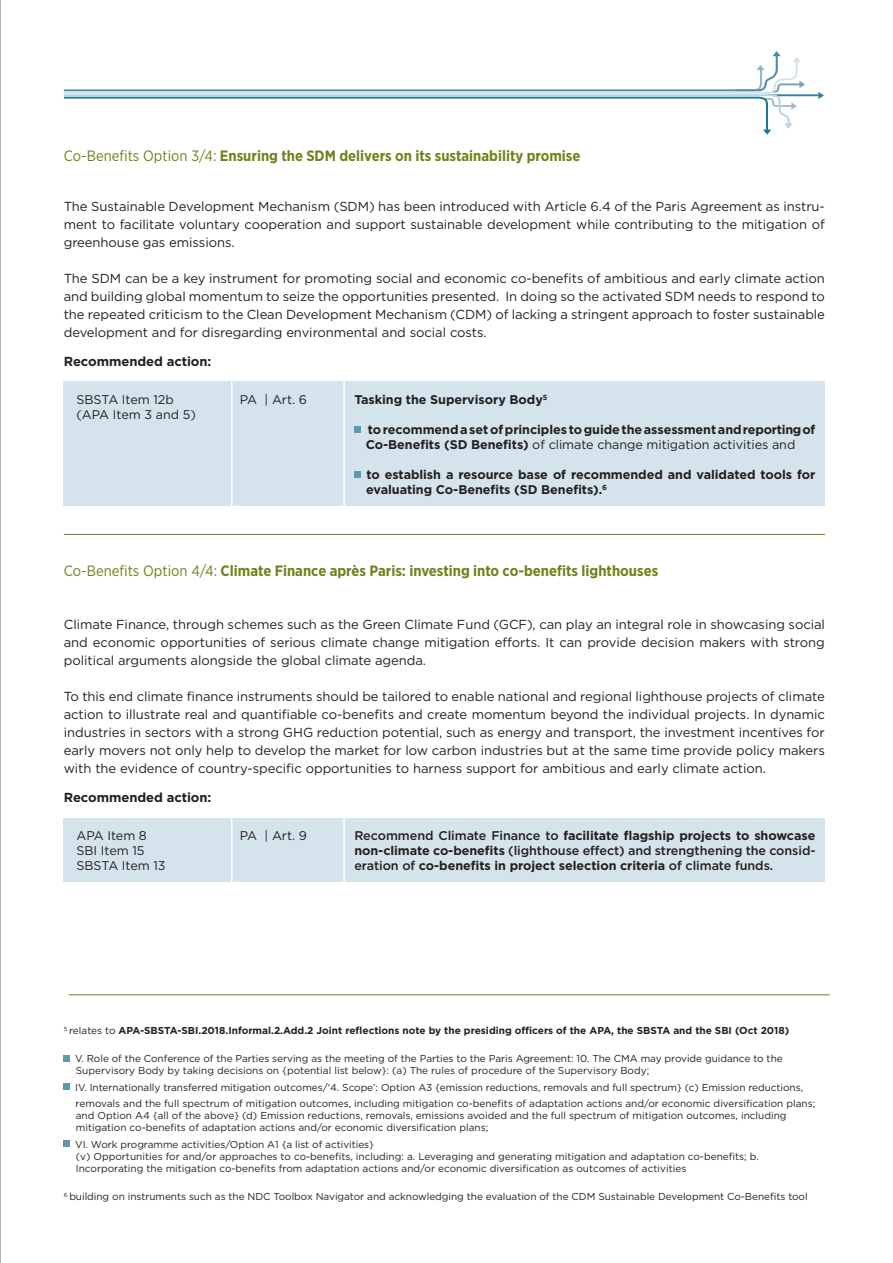
<style>
.page{position:relative;width:893px;height:1263px;background:#fff}
.page>*{position:absolute;margin:0;border:0;box-sizing:border-box;transform-origin:0 0}
.t1{font:700 15px "Gotham Narrow";color:#6c841a}
.t2{font:13.05px/18px "Gotham";letter-spacing:-.005em;color:#231f20;text-align:justify}
.t3{font:700 13.05px "Gotham";letter-spacing:-.005em;color:#231f20}
.t4{font:700 12.6px/15px "Gotham";letter-spacing:-.005em;color:#231f20}
.t5{font:12.6px/15px "Gotham";letter-spacing:-.005em;color:#231f20}
.t6{font:10.05px/12px "Gotham";color:#231f20}
.t7{font:700 10.05px "Gotham";color:#231f20}
.s1{font-weight:400}
.s2{font-weight:500}
</style>
<div class="page">
<svg style="left:64px;top:1055px;width:6px;height:6px"></svg>
<svg style="left:64px;top:1084px;width:6px;height:6px"></svg>
<svg style="left:64px;top:1141px;width:6px;height:6px"></svg>
<hr style="left:69px;top:994px;width:761px;height:1px;background:#6c841a">
<div style="left:64px;top:381px;width:761px;height:125px;background:#d5e4ec"></div>
<svg style="left:354px;top:427px;width:6px;height:6px"></svg>
<svg style="left:354px;top:472px;width:6px;height:6px"></svg>
<hr style="left:343px;top:381px;width:2px;height:125px;background:#fff">
<hr style="left:231px;top:382px;width:1px;height:124px;background:#fff">
<div style="left:64px;top:818px;width:761px;height:64px;background:#d5e4ec"></div>
<hr style="left:343px;top:812px;width:2px;height:74px;background:#fff">
<hr style="left:231px;top:812px;width:1px;height:74px;background:#fff">
<hr style="left:64px;top:534px;width:761px;height:1px;background:#6c841a">
<hr style="left:0;top:0;width:1px;height:1263px;background:#a8a9ad">
<svg style="left:64px;top:51px;width:760px;height:84px"></svg>
<p class="t1" style="left:64px;top:146px;width:518px"><span class="s1">Co-Benefits Option 3/4:</span> Ensuring the SDM delivers on its sustainability promise</p>
<p class="t2" style="left:64px;top:197px;width:763px">The Sustainable Development Mechanism (SDM) has been introduced with Article 6.4 of the Paris Agreement as instru&shy;ment to facilitate voluntary cooperation and support sustainable development while contributing to the mitigation of greenhouse gas emissions.</p>
<p class="t2" style="left:64px;top:269px;width:763px">The SDM can be a key instrument for promoting social and economic co-benefits of ambitious and early climate action and building global momentum to seize the opportunities presented. In doing so the activated SDM needs to respond to the repeated criticism to the Clean Development Mechanism (CDM) of lacking a stringent approach to foster sustainable development and for disregarding environmental and social costs.</p>
<p class="t3" style="left:64px;top:352px;width:149px">Recommended action:</p>
<p class="t5" style="left:77px;top:392px;width:121px">SBSTA Item 12b (APA Item 3 and 5)</p>
<p class="t5" style="left:240px;top:392px;width:69px">PA | Art. 6</p>
<p class="t4" style="left:354px;top:392px;width:195px">Tasking the Supervisory Body<sup>5</sup></p>
<p class="t4" style="left:366px;top:422px;width:451px">to recommend a set of principles to guide the assessment and reporting of<br>Co-Benefits (SD Benefits) <span class="s1">of climate change mitigation activities and</span></p>
<p class="t4" style="left:366px;top:467px;width:451px">to establish a resource base of recommended and validated tools for evaluating Co-Benefits (SD Benefits).<sup>6</sup></p>
<p class="t1" style="left:64px;top:561px;width:596px"><span class="s1">Co-Benefits Option 4/4:</span> Climate Finance après Paris: investing into co-benefits lighthouses</p>
<p class="t2" style="left:64px;top:615px;width:763px">Climate Finance, through schemes such as the Green Climate Fund (GCF), can play an integral role in showcasing social and economic opportunities of serious climate change mitigation efforts. It can provide decision makers with strong political arguments alongside the global climate agenda.</p>
<p class="t2" style="left:64px;top:687px;width:763px">To this end climate finance instruments should be tailored to enable national and regional lighthouse projects of climate action to illustrate real and quantifiable co-benefits and create momentum beyond the individual projects. In dynamic industries in sectors with a strong GHG reduction potential, such as energy and transport, the investment incentives for early movers not only help to develop the market for low carbon industries but at the same time provide policy makers with the evidence of country-specific opportunities to harness support for ambitious and early climate action.</p>
<p class="t3" style="left:64px;top:789px;width:149px">Recommended action:</p>
<p class="t5" style="left:77px;top:828px;width:91px">APA Item 8<br>SBI Item 15<br>SBSTA Item 13</p>
<p class="t5" style="left:240px;top:828px;width:69px">PA | Art. 9</p>
<p class="t4" style="left:354px;top:828px;width:463px;text-align:justify"><span class="s2">Recommend Climate Finance to</span> facilitate flagship projects to showcase non-climate co-benefits <span class="s2">(lighthouse effect) and strengthening the consid&shy;eration of</span> co-benefits in project selection criteria <span class="s2">of climate funds.</span></p>
<p class="t7" style="left:64px;top:1024px;width:727px"><sup>5</sup> <span class="s1">relates to</span> APA-SBSTA-SBI.2018.Informal.2.Add.2 Joint reflections note by the presiding officers of the APA, the SBSTA and the SBI (Oct 2018)</p>
<p class="t6" style="left:75px;top:1053px;width:709px">V. Role of the Conference of the Parties serving as the meeting of the Parties to the Paris Agreement: 10. The CMA may provide guidance to the<br>Supervisory Body by taking decisions on {potential list below}: (a) The rules of procedure of the Supervisory Body;</p>
<p class="t6" style="left:75px;top:1079px;width:742px;line-height:16.5px">IV. Internationally transferred mitigation outcomes/‘4. Scope’: Option A3 {emission reductions, removals and full spectrum} (c) Emission reductions, removals and the full spectrum of mitigation outcomes, including mitigation co-benefits of adaptation actions and/or economic diversification plans;</p>
<p class="t6" style="left:76px;top:1110px;width:712px">and Option A4 {all of the above} (d) Emission reductions, removals, emissions avoided and the full spectrum of mitigation outcomes, including mitigation co-benefits of adaptation actions and/or economic diversification plans;</p>
<p class="t6" style="left:75px;top:1138px;width:685px">VI. Work programme activities/Option A1 {a list of activities}<br>(v) Opportunities for and/or approaches to co-benefits, including: a. Leveraging and generating mitigation and adaptation co-benefits; b.<br>Incorporating the mitigation co-benefits from adaptation actions and/or economic diversification as outcomes of activities</p>
<p class="t6" style="left:64px;top:1191px;width:745px"><sup>6</sup> building on instruments such as the NDC Toolbox Navigator and acknowledging the evaluation of the CDM Sustainable Development Co-Benefits tool</p>
</div>
